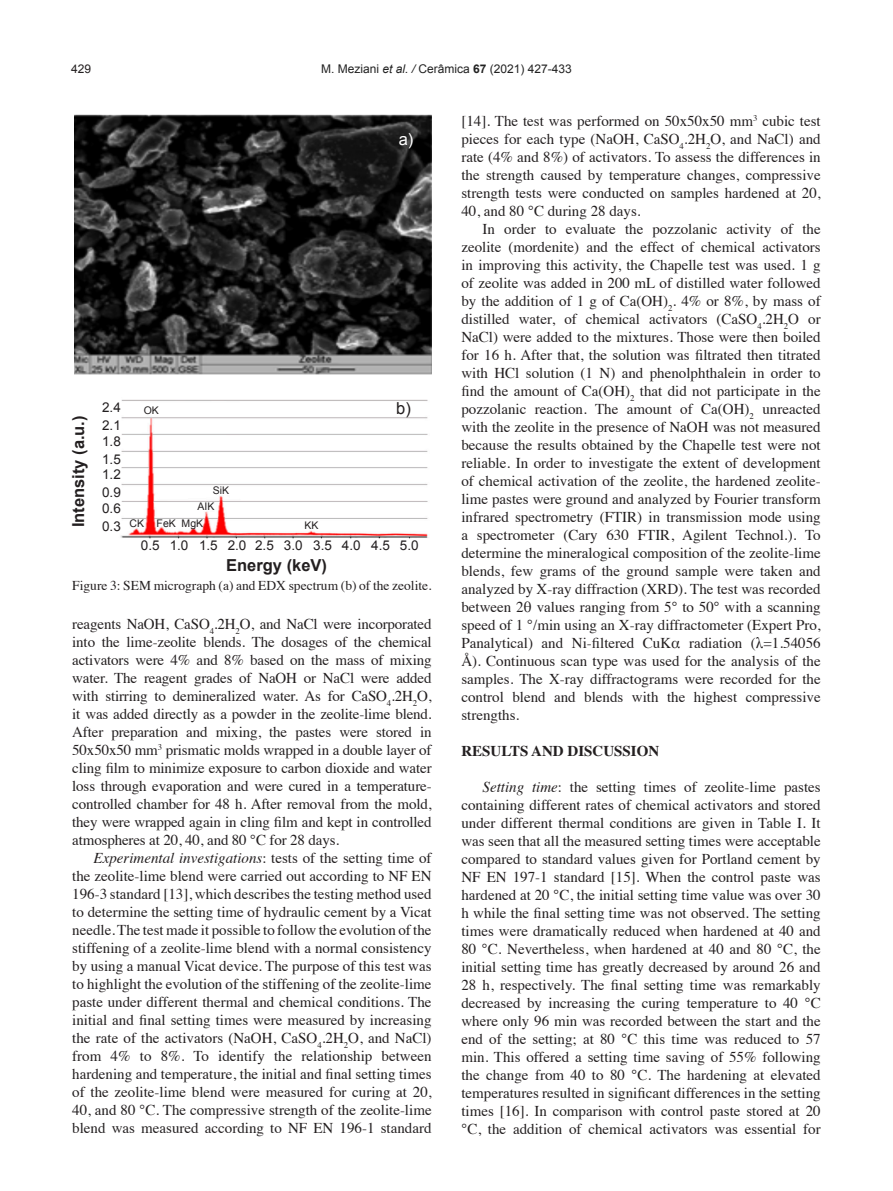
<style>
.page{position:relative;width:893px;height:1191px;background:#fff}
.page>*{position:absolute;margin:0;border:0;box-sizing:border-box;transform-origin:0 0}
.t1{font:700 16.5px "Arial";color:#231f20}
.t2{font:16.5px "Arial";color:#fff}
.t3{font:16.5px "Arial";color:#231f20}
.t4{font:15px/18px "Times";color:#231f20;text-align:justify}
.t5{font:700 15px "Times";color:#231f20}
.t6{font:13.5px "Times";color:#231f20}
.t7{font:13.5px "Arial";color:#231f20}
.t8{font:12px "Arial";color:#222}
.t9{font:12px "Arial";color:#231f20}
.t10{font:10.5px "Arial";color:#231f20}
.s1{font-style:italic}
.s2{font-weight:700}
</style>
<div class="page">
<img style="left:74px;top:115px;width:358px;height:259px">
<img style="left:120px;top:399px;width:308px;height:140px">
<p class="t9" style="left:71px;top:60px;width:22px">429</p>
<p class="t8" style="left:321px;top:60px;width:252px">M. Meziani <span class="s1">et al. /</span> Cerâmica <span class="s2">67</span> (2021) 427-433</p>
<p class="t2" style="left:399px;top:128px;width:16px">a)</p>
<p class="t1" style="left:68px;top:527px;width:113px;rotate:-90deg">Intensity (a.u.)</p>
<p class="t7" style="left:102px;top:398px;width:20px">2.4</p>
<p class="t7" style="left:102px;top:416px;width:20px">2.1</p>
<p class="t7" style="left:102px;top:432px;width:20px">1.8</p>
<p class="t7" style="left:102px;top:450px;width:20px">1.5</p>
<p class="t7" style="left:102px;top:466px;width:20px">1.2</p>
<p class="t7" style="left:102px;top:483px;width:20px">0.9</p>
<p class="t7" style="left:102px;top:500px;width:20px">0.6</p>
<p class="t10" style="left:144px;top:403px;width:17px">OK</p>
<p class="t10" style="left:213px;top:483px;width:18px">SiK</p>
<p class="t10" style="left:198px;top:499px;width:18px">AIK</p>
<p class="t7" style="left:102px;top:517px;width:20px">0.3</p>
<p class="t10" style="left:129px;top:516px;width:16px">CK</p>
<p class="t10" style="left:157px;top:516px;width:21px">FeK</p>
<p class="t10" style="left:182px;top:516px;width:23px">MgK</p>
<p class="t10" style="left:304px;top:518px;width:16px">KK</p>
<p class="t3" style="left:396px;top:397px;width:16px">b)</p>
<p class="t7" style="left:141px;top:537px;width:20px">0.5</p>
<p class="t7" style="left:170px;top:537px;width:20px">1.0</p>
<p class="t7" style="left:199px;top:537px;width:20px">1.5</p>
<p class="t7" style="left:228px;top:537px;width:20px">2.0</p>
<p class="t7" style="left:255px;top:537px;width:20px">2.5</p>
<p class="t7" style="left:284px;top:537px;width:20px">3.0</p>
<p class="t7" style="left:313px;top:537px;width:20px">3.5</p>
<p class="t7" style="left:342px;top:537px;width:20px">4.0</p>
<p class="t7" style="left:371px;top:537px;width:20px">4.5</p>
<p class="t7" style="left:400px;top:537px;width:20px">5.0</p>
<p class="t1" style="left:226px;top:554px;width:102px">Energy (keV)</p>
<p class="t6" style="left:72px;top:573px;width:361px">Figure 3: SEM micrograph (a) and EDX spectrum (b) of the zeolite.</p>
<p class="t4" style="left:72px;top:613px;width:361px">reagents NaOH, CaSO<sub>4</sub>.2H<sub>2</sub>O, and NaCl were incorporated into the lime-zeolite blends. The dosages of the chemical activators were 4% and 8% based on the mass of mixing water. The reagent grades of NaOH or NaCl were added with stirring to demineralized water. As for CaSO<sub>4</sub>.2H<sub>2</sub>O, it was added directly as a powder in the zeolite-lime blend.<br>After preparation and mixing, the pastes were stored in 50x50x50 mm<sup>3</sup> prismatic molds wrapped in a double layer of cling film to minimize exposure to carbon dioxide and water loss through evaporation and were cured in a temperature&shy;controlled chamber for 48 h. After removal from the mold, they were wrapped again in cling film and kept in controlled atmospheres at 20, 40, and 80 °C for 28 days.</p>
<p class="t4" style="left:72px;top:847px;width:361px;text-indent:21px"><span class="s1">Experimental investigations</span>: tests of the setting time of the zeolite-lime blend were carried out according to NF EN 196-3 standard [13], which describes the testing method used to determine the setting time of hydraulic cement by a Vicat needle. The test made it possible to follow the evolution of the stiffening of a zeolite-lime blend with a normal consistency by using a manual Vicat device. The purpose of this test was to highlight the evolution of the stiffening of the zeolite-lime paste under different thermal and chemical conditions. The initial and final setting times were measured by increasing the rate of the activators (NaOH, CaSO<sub>4</sub>.2H<sub>2</sub>O, and NaCl) from 4% to 8%. To identify the relationship between hardening and temperature, the initial and final setting times of the zeolite-lime blend were measured for curing at 20, 40, and 80 °C. The compressive strength of the zeolite-lime blend was measured according to NF EN 196-1 standard</p>
<p class="t4" style="left:461px;top:111px;width:361px">[14]. The test was performed on 50x50x50 mm<sup>3</sup> cubic test pieces for each type (NaOH, CaSO<sub>4</sub>.2H<sub>2</sub>O, and NaCl) and rate (4% and 8%) of activators. To assess the differences in the strength caused by temperature changes, compressive strength tests were conducted on samples hardened at 20, 40, and 80 °C during 28 days.</p>
<p class="t4" style="left:461px;top:219px;width:361px;text-indent:21px">In order to evaluate the pozzolanic activity of the zeolite (mordenite) and the effect of chemical activators in improving this activity, the Chapelle test was used. 1 g of zeolite was added in 200 mL of distilled water followed by the addition of 1 g of Ca(OH)<sub>2</sub>. 4% or 8%, by mass of distilled water, of chemical activators (CaSO<sub>4</sub>.2H<sub>2</sub>O or NaCl) were added to the mixtures. Those were then boiled for 16 h. After that, the solution was filtrated then titrated with HCl solution (1 N) and phenolphthalein in order to find the amount of Ca(OH)<sub>2</sub> that did not participate in the pozzolanic reaction. The amount of Ca(OH)<sub>2</sub> unreacted with the zeolite in the presence of NaOH was not measured because the results obtained by the Chapelle test were not reliable. In order to investigate the extent of development of chemical activation of the zeolite, the hardened zeolite&shy;lime pastes were ground and analyzed by Fourier transform infrared spectrometry (FTIR) in transmission mode using a spectrometer (Cary 630 FTIR, Agilent Technol.). To determine the mineralogical composition of the zeolite-lime blends, few grams of the ground sample were taken and analyzed by X-ray diffraction (XRD). The test was recorded between 2θ values ranging from 5° to 50° with a scanning speed of 1 °/min using an X-ray diffractometer (Expert Pro, Panalytical) and Ni-filtered CuKα radiation (λ=1.54056<br>Å). Continuous scan type was used for the analysis of the samples. The X-ray diffractograms were recorded for the control blend and blends with the highest compressive strengths.</p>
<p class="t5" style="left:461px;top:737px;width:199px">RESULTS AND DISCUSSION</p>
<p class="t4" style="left:461px;top:777px;width:361px;text-indent:21px"><span class="s1">Setting time</span>: the setting times of zeolite-lime pastes containing different rates of chemical activators and stored under different thermal conditions are given in Table I. It was seen that all the measured setting times were acceptable compared to standard values given for Portland cement by NF EN 197-1 standard [15]. When the control paste was hardened at 20 °C, the initial setting time value was over 30 h while the final setting time was not observed. The setting times were dramatically reduced when hardened at 40 and 80 °C. Nevertheless, when hardened at 40 and 80 °C, the initial setting time has greatly decreased by around 26 and 28 h, respectively. The final setting time was remarkably decreased by increasing the curing temperature to 40 °C where only 96 min was recorded between the start and the end of the setting; at 80 °C this time was reduced to 57 min. This offered a setting time saving of 55% following the change from 40 to 80 °C. The hardening at elevated temperatures resulted in significant differences in the setting times [16]. In comparison with control paste stored at 20 °C, the addition of chemical activators was essential for</p>
</div>
